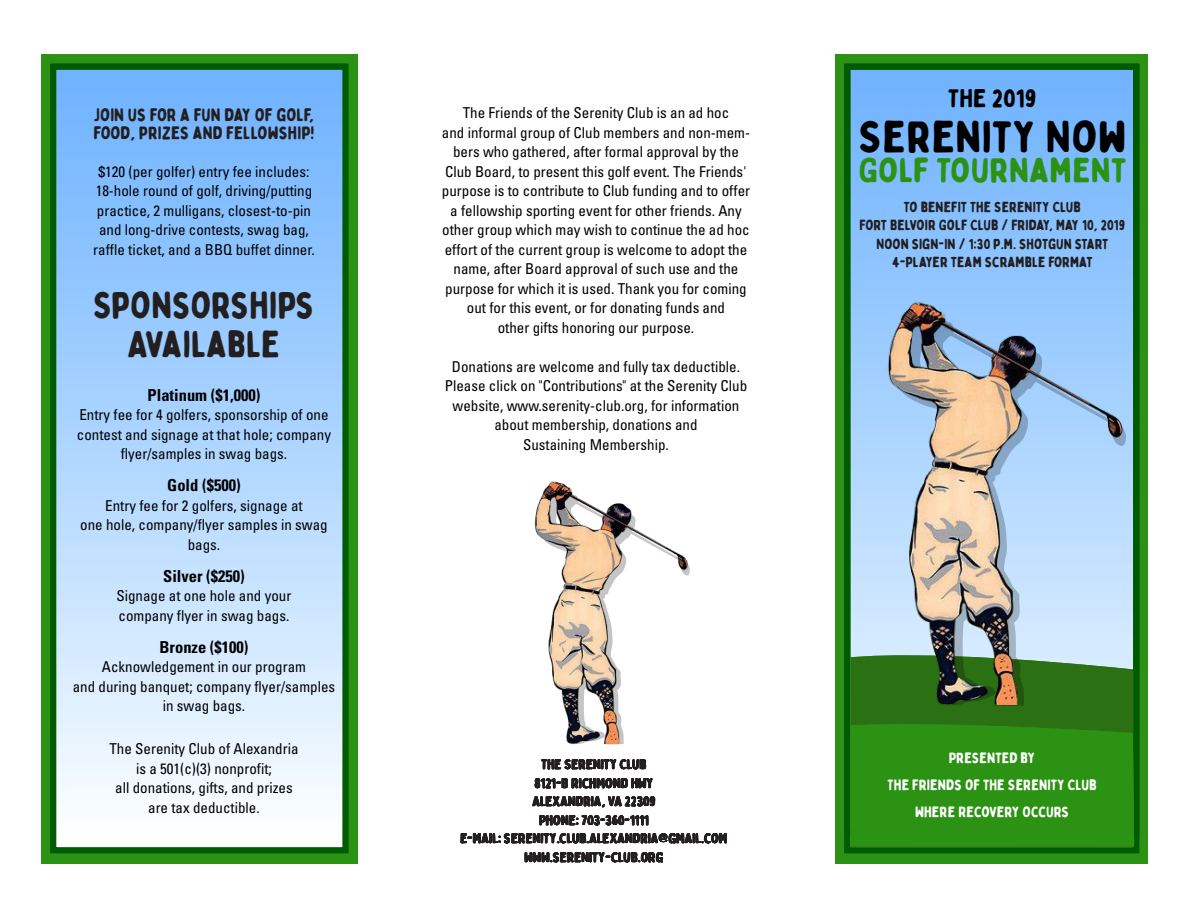
<style>
.page{position:relative;width:1188px;height:918px;background:#fff}
.page>*{position:absolute;margin:0;border:0;box-sizing:border-box;transform-origin:0 0}
.t1{font:44.55px "Bobby Jones Soft";color:#000;scale:1.05 1}
.t2{font:37.5px/39px "Bobby Jones Soft";color:#231f20;text-align:center}
.t3{font:34.5px "Bobby Jones Soft";color:#2b9213;scale:1.05 1}
.t4{font:25.5px "Bobby Jones Soft";color:#000;scale:1.05 1}
.t5{font:18px/18.5px "Bobby Jones Soft";color:#231f20}
.t6{font:700 condensed 16.5px "Univers";color:#000}
.t7{font:condensed 15px/19.5px "Univers";color:#000;text-align:center}
.t8{font:15px/27px "Bobby Jones Soft";color:#fff;text-align:center}
.t9{font:14.7px/18.5px "Bobby Jones Soft";color:#231f20;text-align:center}
.t10{font:13.8px/18.5px "Bobby Jones Soft";color:#231f20;text-align:center}
</style>
<div class="page">
<div style="left:835px;top:54px;width:313px;height:809px;background:#2b9213"></div>
<svg style="left:851px;top:71px;width:281px;height:143px;background:#7ab8ff"></svg>
<div style="left:844px;top:64px;width:295px;height:789px;border:6px solid #005b00"></div>
<svg style="left:41px;top:54px;width:316px;height:809px;fill:#2b9213"></svg>
<div style="left:53px;top:64px;width:293px;height:769px;background:linear-gradient(to bottom,#6ab0ff,#f8fdff)"></div>
<div style="left:50px;top:64px;width:299px;height:789px;border:6px solid #005b00"></div>
<svg style="left:1132px;top:767px;width:2px;height:79px"></svg>
<img style="left:850px;top:214px;width:290px;height:553px">
<img style="left:534px;top:481px;width:156px;height:264px">
<p class="t5" style="left:94px;top:106px;width:222px">JOIN US FOR A FUN DAY OF GOLF,<br>FOOD, PRIZES AND FELLOWSHIP!</p>
<p class="t7" style="left:93px;top:161px;width:223px">$120 (per golfer) entry fee includes:<br>18-hole round of golf, driving/putting practice, 2 mulligans, closest-to-pin and long-drive contests, swag bag, raffle ticket, and a BBQ buffet dinner.</p>
<h2 class="t2" style="left:93px;top:286px;width:223px">SPONSORSHIPS<br>AVAILABLE</h2>
<p class="t6" style="left:148px;top:385px;width:114px">Platinum ($1,000)</p>
<p class="t7" style="left:77px;top:405px;width:256px">Entry fee for 4 golfers, sponsorship of one contest and signage at that hole; company flyer/samples in swag bags.</p>
<p class="t6" style="left:167px;top:475px;width:75px">Gold ($500)</p>
<p class="t7" style="left:80px;top:495px;width:249px">Entry fee for 2 golfers, signage at<br>one hole, company/flyer samples in swag bags.</p>
<p class="t6" style="left:163px;top:566px;width:83px">Silver ($250)</p>
<p class="t7" style="left:116px;top:586px;width:176px;text-align:left">Signage at one hole and your company flyer in swag bags.</p>
<p class="t6" style="left:160px;top:637px;width:90px">Bronze ($100)</p>
<p class="t7" style="left:73px;top:657px;width:264px">Acknowledgement in our program<br>and during banquet; company flyer/samples in swag bags.</p>
<p class="t7" style="left:109px;top:739px;width:191px">The Serenity Club of Alexandria is a 501(c)(3) nonprofit;<br>all donations, gifts, and prizes are tax deductible.</p>
<p class="t7" style="left:442px;top:103px;width:310px">The Friends of the Serenity Club is an ad hoc<br>and informal group of Club members and non-mem&shy;bers who gathered, after formal approval by the Club Board, to present this golf event. The Friends' purpose is to contribute to Club funding and to offer a fellowship sporting event for other friends. Any other group which may wish to continue the ad hoc effort of the current group is welcome to adopt the name, after Board approval of such use and the purpose for which it is used. Thank you for coming out for this event, or for donating funds and<br>other gifts honoring our purpose.</p>
<p class="t7" style="left:445px;top:356px;width:304px">Donations are welcome and fully tax deductible.<br>Please click on "Contributions" at the Serenity Club website, www.serenity-club.org, for information about membership, donations and<br>Sustaining Membership.</p>
<p class="t10" style="left:460px;top:756px;width:269px">THE SERENITY CLUB<br>8121-B RICHMOND HWY<br>ALEXANDRIA, VA 22309<br>PHONE: 703-360-1111<br>E-MAIL: SERENITY.CLUB.ALEXANDRIA<sup>@</sup>GMAIL.COM<br>WWW.SERENITY-CLUB.ORG</p>
<h3 class="t4" style="left:948px;top:82px;width:86px">THE 2019</h3>
<h1 class="t1" style="left:858px;top:109px;width:257px">SERENITY NOW</h1>
<h3 class="t3" style="left:858px;top:149px;width:257px">GOLF TOURNAMENT</h3>
<p class="t9" style="left:860px;top:198px;width:267px">TO BENEFIT THE SERENITY CLUB<br>FORT BELVOIR GOLF CLUB / FRIDAY, MAY 10, 2019<br>NOON SIGN-IN / 1:30 P.M. SHOTGUN START 4-PLAYER TEAM SCRAMBLE FORMAT</p>
<p class="t8" style="left:888px;top:745px;width:211px">PRESENTED BY<br>THE FRIENDS OF THE SERENITY CLUB<br>WHERE RECOVERY OCCURS</p>
</div>
